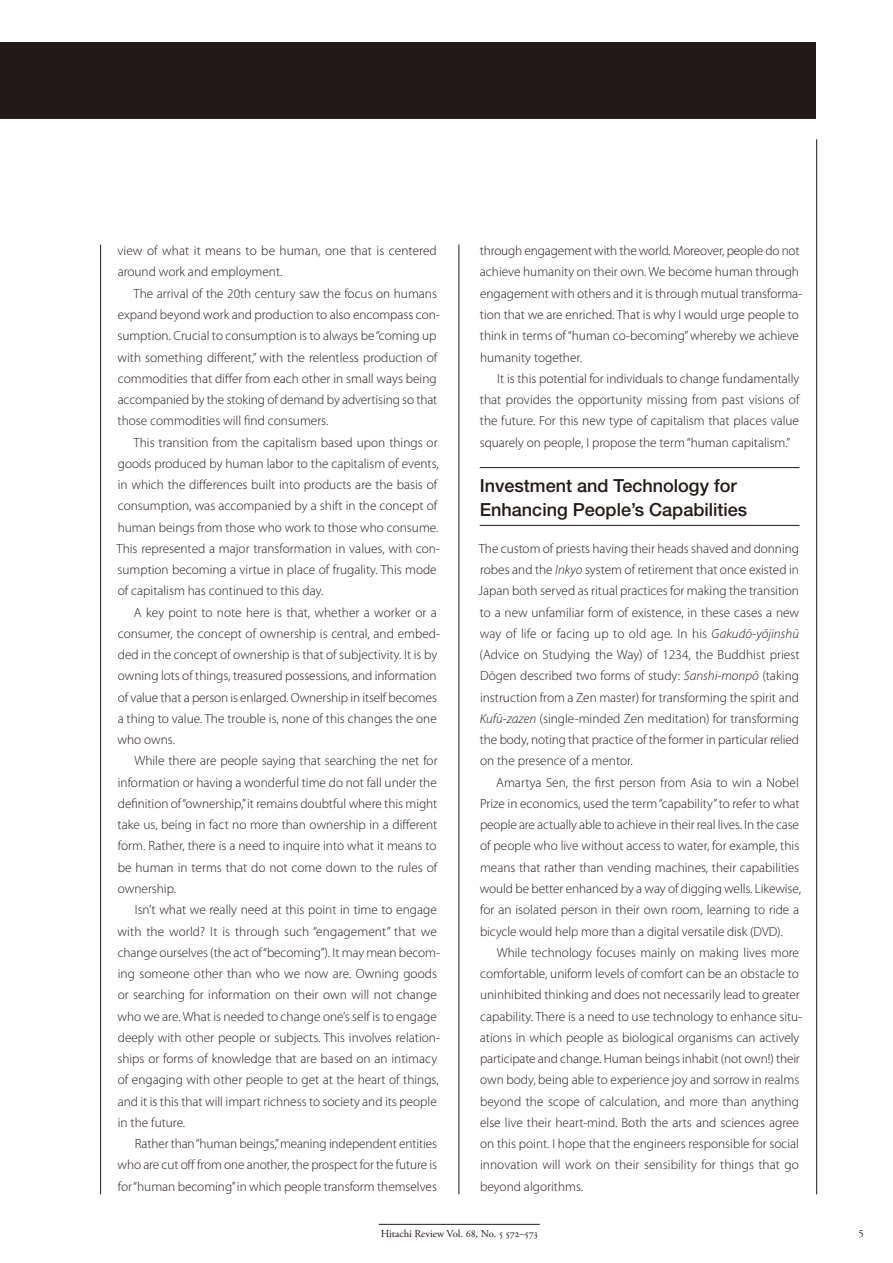
<style>
.page{position:relative;width:893px;height:1263px;background:#fff}
.page>*{position:absolute;margin:0;border:0;box-sizing:border-box;transform-origin:0 0}
.t1{font:500 18px/23.4px "Helvetica Neue LT Std";color:#231916}
.t2{font:300 13.35px/21.3px "Myriad Pro";color:#231916}
.t3{font:10.65px "Adobe Garamond Pro";color:#231916}
.s1{font-style:italic}
.s2{color:#fff}
</style>
<div class="page">
<hr style="left:379px;top:1224px;width:161px;height:1px;background:#231916">
<hr style="left:100px;top:245px;width:1px;height:949px;background:#231916">
<hr style="left:459px;top:245px;width:1px;height:949px;background:#231916">
<hr style="left:816px;top:139px;width:1px;height:1055px;background:#231916">
<div style="left:0;top:43px;width:815px;height:76px;background:#231916"></div>
<hr style="left:480px;top:467px;width:319px;height:1px;background:#231916">
<hr style="left:480px;top:525px;width:319px;height:1px;background:#231916">
<p class="t2" style="left:117px;top:241px;width:321px">view of what it means to be human, one that is centered around work and employment.</p>
<p class="t2" style="left:117px;top:284px;width:324px;text-indent:16px">The arrival of the 20th century saw the focus on humans expand beyond work and production to also encompass con&shy;sumption. Crucial to consumption is to always be “coming up with something different,” with the relentless production of commodities that differ from each other in small ways being accompanied by the stoking of demand by advertising so that those commodities will find consumers.</p>
<p class="t2" style="left:117px;top:433px;width:325px;text-indent:17px">This transition from the capitalism based upon things or goods produced by human labor to the capitalism of events, in which the differences built into products are the basis of consumption, was accompanied by a shift in the concept of human beings from those who work to those who consume.<br>This represented a major transformation in values, with con&shy;sumption becoming a virtue in place of frugality. This mode of capitalism has continued to this day.</p>
<p class="t2" style="left:118px;top:603px;width:324px;text-indent:16px">A key point to note here is that, whether a worker or a consumer, the concept of ownership is central, and embed&shy;ded in the concept of ownership is that of subjectivity. It is by owning lots of things, treasured possessions, and information of value that a person is enlarged. Ownership in itself becomes a thing to value. The trouble is, none of this changes the one who owns.</p>
<p class="t2" style="left:118px;top:751px;width:321px;text-align:justify;text-indent:17px">While there are people saying that searching the net for information or having a wonderful time do not fall under the definition of “ownership,” it remains doubtful where this might take us, being in fact no more than ownership in a different form. Rather, there is a need to inquire into what it means to be human in terms that do not come down to the rules of ownership.</p>
<p class="t2" style="left:117px;top:900px;width:324px;text-indent:17px">Isn’t what we really need at this point in time to engage with the world? It is through such “engagement” that we change ourselves (the act of “becoming”). It may mean becom&shy;ing someone other than who we now are. Owning goods or searching for information on their own will not change who we are. What is needed to change one’s self is to engage deeply with other people or subjects. This involves relation&shy;ships or forms of knowledge that are based on an intimacy of engaging with other people to get at the heart of things, and it is this that will impart richness to society and its people in the future.</p>
<p class="t2" style="left:118px;top:1134px;width:321px;text-align:justify;text-indent:17px">Rather than “human beings,” meaning independent entities who are cut off from one another, the prospect for the future is for “human becoming” in which people transform themselves</p>
<p class="t2" style="left:480px;top:241px;width:324px">through engagement with the world. Moreover, people do not achieve humanity on their own. We become human through engagement with others and it is through mutual transforma&shy;tion that we are enriched. That is why I would urge people to think in terms of “human co-becoming” whereby we achieve humanity together.</p>
<p class="t2" style="left:480px;top:369px;width:321px;text-align:justify;text-indent:17px">It is this potential for individuals to change fundamentally that provides the opportunity missing from past visions of the future. For this new type of capitalism that places value squarely on people, I propose the term “human capitalism.”</p>
<h1 class="t1" style="left:480px;top:476px;width:269px">Investment and Technology for<br>Enhancing People’s Capabilities</h1>
<p class="t2" style="left:479px;top:539px;width:322px;text-align:justify">The custom of priests having their heads shaved and donning robes and the <span class="s1">Inkyo</span> system of retirement that once existed in Japan both served as ritual practices for making the transition to a new unfamiliar form of existence, in these cases a new way of life or facing up to old age. In his <span class="s1">Gakudō-yōjinshū </span>(Advice on Studying the Way) of 1234, the Buddhist priest Dōgen described two forms of study: <span class="s1">Sanshi-monpō</span> (taking instruction from a Zen master) for transforming the spirit and <span class="s1">Kufū-zazen</span> (single-minded Zen meditation) for transforming the body, noting that practice of the former in particular relied on the presence of a mentor.</p>
<p class="t2" style="left:480px;top:773px;width:323px;text-indent:16px">Amartya Sen, the first person from Asia to win a Nobel Prize in economics, used the term “capability” to refer to what people are actually able to achieve in their real lives. In the case of people who live without access to water, for example, this means that rather than vending machines, their capabilities would be better enhanced by a way of digging wells. Likewise, for an isolated person in their own room, learning to ride a bicycle would help more than a digital versatile disk (DVD).</p>
<p class="t2" style="left:480px;top:943px;width:324px;text-indent:17px">While technology focuses mainly on making lives more comfortable, uniform levels of comfort can be an obstacle to uninhibited thinking and does not necessarily lead to greater capability. There is a need to use technology to enhance situ&shy;ations in which people as biological organisms can actively participate and change. Human beings inhabit (not own!) their own body, being able to experience joy and sorrow in realms beyond the scope of calculation, and more than anything else live their heart-mind. Both the arts and sciences agree on this point. I hope that the engineers responsible for social innovation will work on their sensibility for things that go beyond algorithms.</p>
<p class="t3" style="left:381px;top:1228px;width:158px">Hitachi Review Vol. 68, No. 5 572–573</p>
<p class="t3" style="left:858px;top:1228px;width:9px">5<span class="s2">.</span></p>
</div>
